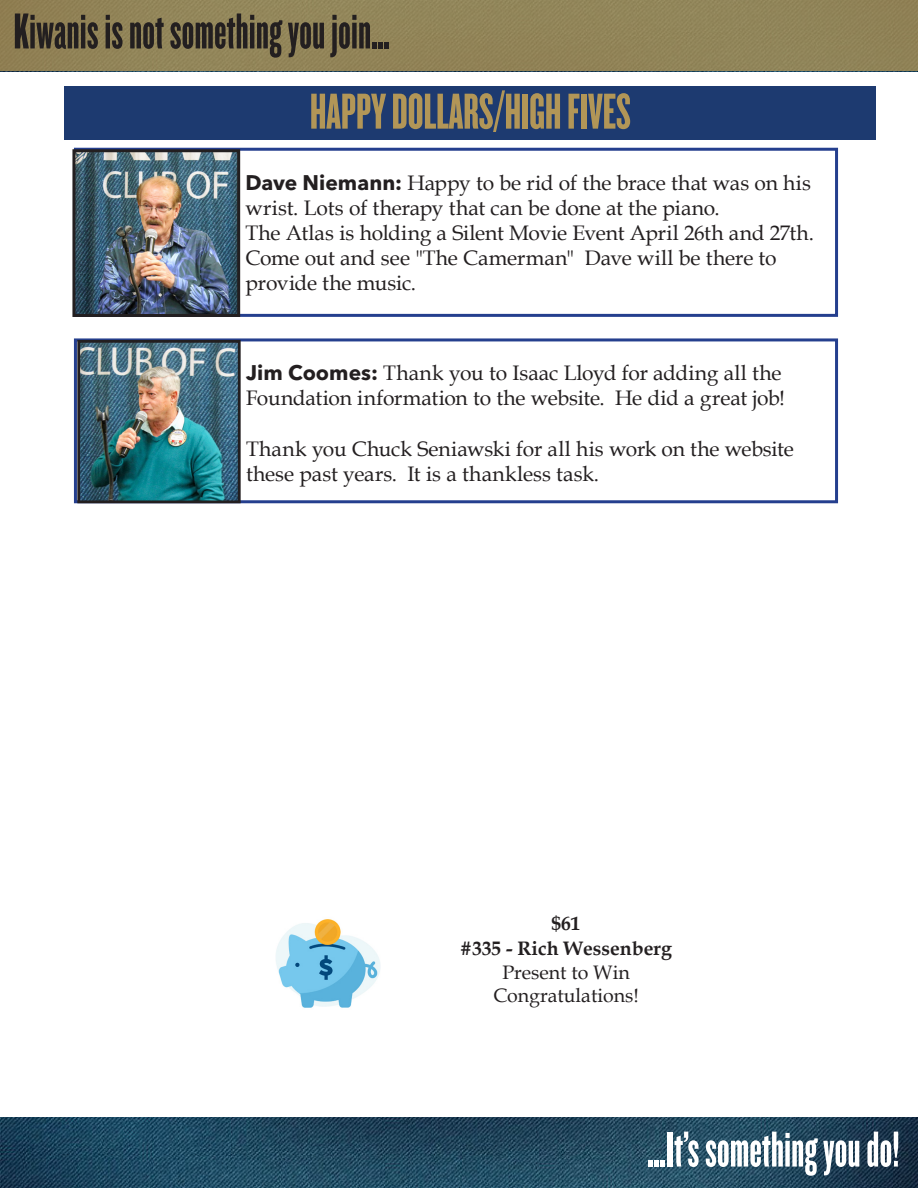
<style>
.page{position:relative;width:918px;height:1188px;background:#fff}
.page>*{position:absolute;margin:0;border:0;box-sizing:border-box;transform-origin:0 0}
.t1{font:52.5px "Knockout HTF67 Full Bantamwt";color:#231f20}
.t2{font:52.5px "Knockout HTF67 Full Bantamwt";color:#fff}
.t3{font:52.5px "Knockout HTF67 Full Bantamwt";color:#b29657}
.t4{font:21px/25.2px "Book Antiqua";letter-spacing:-.01em;color:#231f20}
.t5{font:19.5px "Book Antiqua";color:#231f20}
.t6{font:700 19.5px/25.2px "Book Antiqua";color:#231f20;text-align:center}
.s1{font-family:"Avenir Next LT Pro";font-weight:700}
</style>
<div class="page">
<div style="left:0;top:1px;width:918px;height:70px;background:#918458"></div>
<img style="left:0;top:1118px;width:918px;height:70px">
<div style="left:65px;top:86px;width:811px;height:54px;background:#1d3a70"></div>
<div style="left:74px;top:148px;width:764px;height:169px;border:3px solid #253f8e"></div>
<div style="left:74px;top:338px;width:764px;height:165px;border:3px solid #253f8e"></div>
<img style="left:276px;top:919px;width:104px;height:89px">
<img style="left:76px;top:153px;width:160px;height:160px">
<div style="left:72px;top:149px;width:168px;height:168px;border:3px solid #231f20"></div>
<img style="left:81px;top:344px;width:156px;height:155px">
<div style="left:77px;top:340px;width:164px;height:163px;border:3px solid #231f20"></div>
<p class="t1" style="left:14px;top:5px;width:378px">Kiwanis is not something you join...</p>
<p class="t3" style="left:310px;top:85px;width:323px">HAPPY DOLLARS/HIGH FIVES</p>
<p class="t4" style="left:245px;top:169px;width:567px"><span class="s1">Dave Niemann:</span> Happy to be rid of the brace that was on his wrist. Lots of therapy that can be done at the piano.</p>
<p class="t4" style="left:245px;top:220px;width:570px">The Atlas is holding a Silent Movie Event April 26th and 27th.<br>Come out and see "The Camerman" Dave will be there to provide the music.</p>
<p class="t4" style="left:246px;top:360px;width:541px"><span class="s1">Jim Coomes:</span> Thank you to Isaac Lloyd for adding all the<br>Foundation information to the website. He did a great job!</p>
<p class="t4" style="left:246px;top:436px;width:550px">Thank you Chuck Seniawski for all his work on the website these past years. It is a thankless task.</p>
<p class="t6" style="left:460px;top:911px;width:213px">$61<br>#335 - Rich Wessenberg</p>
<p class="t5" style="left:502px;top:959px;width:129px">Present to Win</p>
<p class="t5" style="left:493px;top:982px;width:147px">Congratulations!</p>
<p class="t2" style="left:647px;top:1123px;width:254px">...It’s something you do!</p>
</div>
